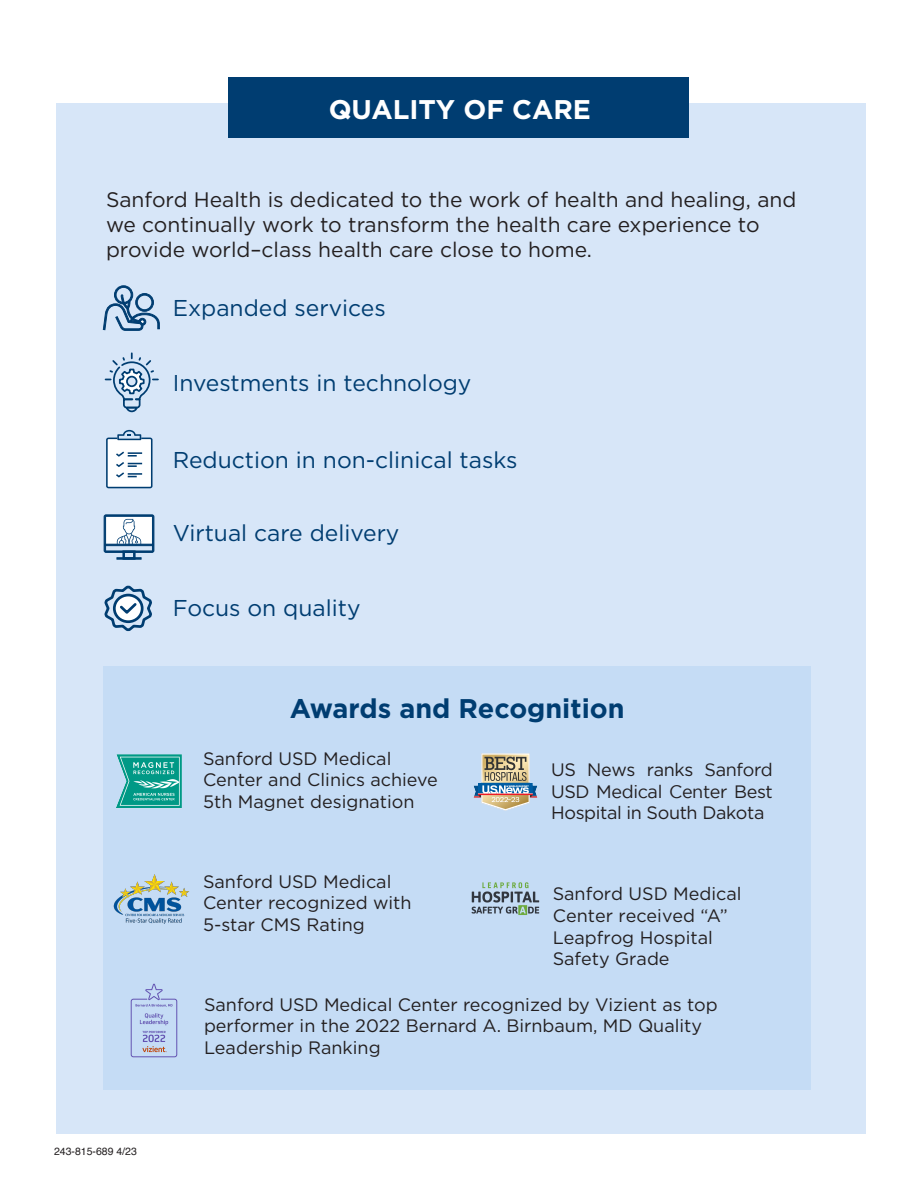
<style>
.page{position:relative;width:918px;height:1188px;background:#fff}
.page>*{position:absolute;margin:0;border:0;box-sizing:border-box;transform-origin:0 0}
.t1{font:700 27px "Gotham";color:#003d71}
.t2{font:700 27px "Gotham";color:#fff}
.t3{font:22.8px "Gotham";color:#003d71}
.t4{font:21px/25.2px "Gotham";color:#231f20}
.t5{font:18px/21.6px "Gotham";color:#231f20}
.t6{font:10.5px "Helvetica";color:#231f20}
</style>
<div class="page">
<div style="left:56px;top:103px;width:810px;height:1031px;background:#d7e6f8"></div>
<div style="left:229px;top:78px;width:460px;height:60px;background:#003d71"></div>
<div style="left:103px;top:666px;width:708px;height:424px;background:#c5dcf5"></div>
<svg style="left:104px;top:514px;width:50px;height:46px"></svg>
<div style="left:117px;top:557px;width:24px;height:2px;background:#003d71;border:1px solid #003d71"></div>
<svg style="left:104px;top:586px;width:48px;height:45px"></svg>
<svg style="left:106px;top:353px;width:52px;height:59px"></svg>
<svg style="left:106px;top:430px;width:47px;height:58px;background:#ccd9e4"></svg>
<svg style="left:103px;top:285px;width:57px;height:46px"></svg>
<img style="left:116px;top:754px;width:66px;height:54px">
<img style="left:113px;top:875px;width:77px;height:49px">
<img style="left:473px;top:753px;width:65px;height:58px">
<img style="left:471px;top:882px;width:69px;height:33px">
<img style="left:130px;top:983px;width:48px;height:75px">
<h1 class="t2" style="left:329px;top:91px;width:264px">QUALITY OF CARE</h1>
<p class="t4" style="left:106px;top:186px;width:692px">Sanford Health is dedicated to the work of health and healing, and we continually work to transform the health care experience to provide world–class health care close to home.</p>
<p class="t3" style="left:173px;top:293px;width:215px">Expanded services</p>
<p class="t3" style="left:173px;top:369px;width:300px">Investments in technology</p>
<p class="t3" style="left:173px;top:445px;width:346px">Reduction in non-clinical tasks</p>
<p class="t3" style="left:173px;top:519px;width:228px">Virtual care delivery</p>
<p class="t3" style="left:173px;top:594px;width:189px">Focus on quality</p>
<h1 class="t1" style="left:290px;top:690px;width:336px">Awards and Recognition</h1>
<p class="t5" style="left:203px;top:747px;width:236px">Sanford USD Medical<br>Center and Clinics achieve<br>5th Magnet designation</p>
<p class="t5" style="left:551px;top:759px;width:223px;text-align:justify">US News ranks Sanford USD Medical Center Best Hospital in South Dakota</p>
<p class="t5" style="left:203px;top:870px;width:210px">Sanford USD Medical<br>Center recognized with<br>5-star CMS Rating</p>
<p class="t5" style="left:553px;top:883px;width:190px">Sanford USD Medical<br>Center received “A”<br>Leapfrog Hospital<br>Safety Grade</p>
<p class="t6" style="left:54px;top:1143px;width:84px">243-815-689 4/23</p>
<p class="t5" style="left:204px;top:993px;width:515px">Sanford USD Medical Center recognized by Vizient as top performer in the 2022 Bernard A. Birnbaum, MD Quality<br>Leadership Ranking</p>
</div>
